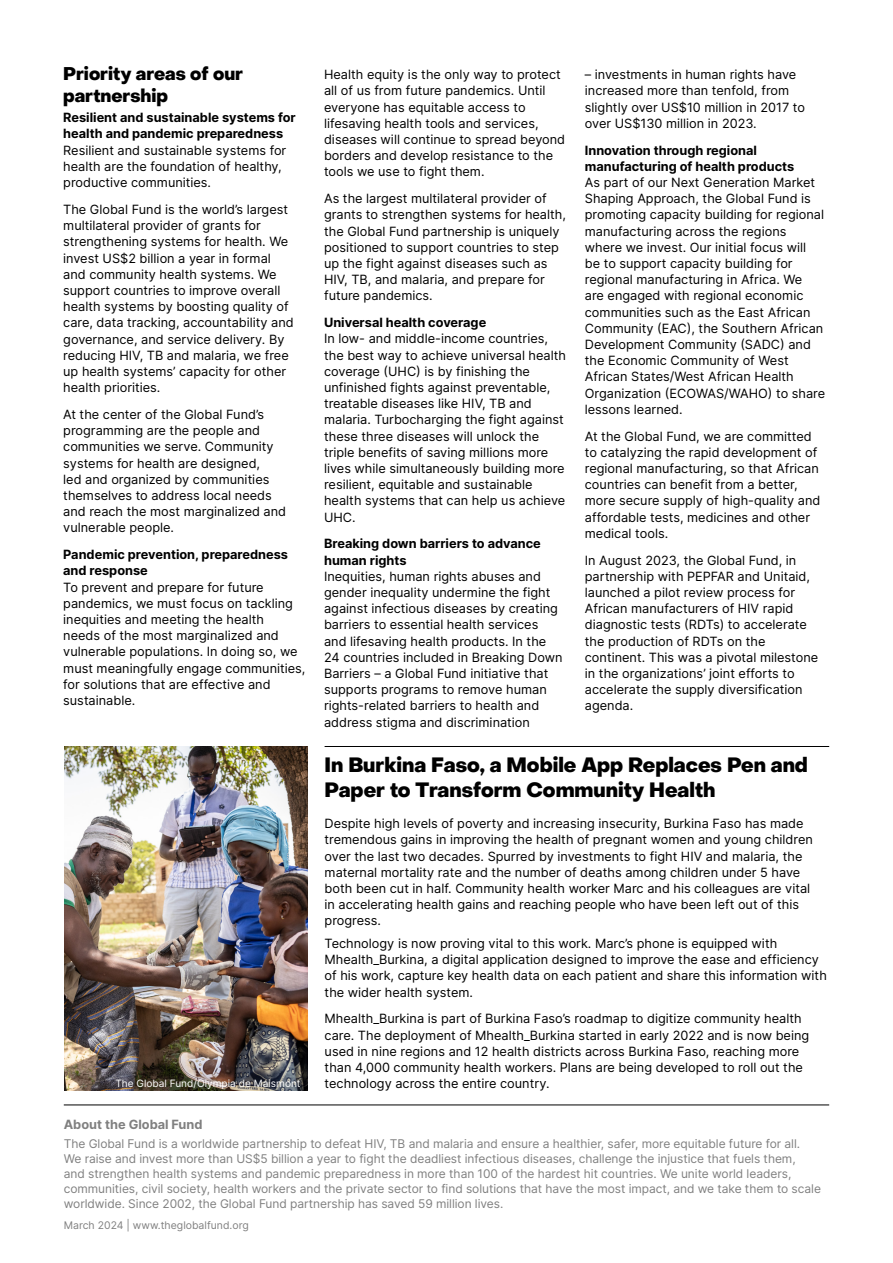
<style>
.page{position:relative;width:893px;height:1263px;background:#fff}
.page>*{position:absolute;margin:0;border:0;box-sizing:border-box;transform-origin:0 0}
.Sub_12_rule{font:800 20.25px/24.8px "Object Sans";color:#000}
.Sub_12{font:800 18px/21.6px "Object Sans";color:#000}
.Text{font:12.75px/16.2px "Inter";color:#000}
.Sub_12_rule-2{font:12.75px/16.2px "Inter";color:#000}
.Sub_8_5{font:700 12.75px/16.2px "Inter";color:#000}
.Text-2{font:700 12.75px "Inter";color:#808080}
.Text-3{font:12px/15px "Inter";letter-spacing:-.005em;color:#808080}
.t1{font:10.5px "Inter";color:#808080}
.Head_14{font:10.2px "Inter";color:#fff}
</style>
<div class="page">
<hr style="left:64px;top:1105px;width:765px;height:1px;background:#000">
<hr style="left:325px;top:746px;width:504px;height:1px;background:#000">
<img style="left:64px;top:746px;width:243px;height:345px">
<p class="Sub_12" style="left:63px;top:64px;width:181px">Priority areas of our partnership</p>
<p class="Sub_8_5" style="left:63px;top:109px;width:234px">Resilient and sustainable systems for health and pandemic preparedness</p>
<p class="Text" style="left:63px;top:142px;width:225px">Resilient and sustainable systems for health are the foundation of healthy, productive communities.</p>
<p class="Text" style="left:63px;top:201px;width:232px">The Global Fund is the world’s largest multilateral provider of grants for strengthening systems for health. We invest US$2 billion a year in formal and community health systems. We support countries to improve overall health systems by boosting quality of care, data tracking, accountability and governance, and service delivery. By reducing HIV, TB and malaria, we free up health systems’ capacity for other health priorities.</p>
<p class="Text" style="left:63px;top:406px;width:224px">At the center of the Global Fund’s programming are the people and communities we serve. Community systems for health are designed,<br>led and organized by communities themselves to address local needs and reach the most marginalized and vulnerable people.</p>
<p class="Sub_8_5" style="left:63px;top:546px;width:226px">Pandemic prevention, preparedness and response</p>
<p class="Text" style="left:63px;top:579px;width:244px">To prevent and prepare for future pandemics, we must focus on tackling inequities and meeting the health<br>needs of the most marginalized and vulnerable populations. In doing so, we must meaningfully engage communities, for solutions that are effective and sustainable.</p>
<p class="Text" style="left:324px;top:66px;width:243px">Health equity is the only way to protect all of us from future pandemics. Until everyone has equitable access to lifesaving health tools and services, diseases will continue to spread beyond borders and develop resistance to the tools we use to fight them.</p>
<p class="Text" style="left:324px;top:190px;width:244px">As the largest multilateral provider of grants to strengthen systems for health, the Global Fund partnership is uniquely positioned to support countries to step up the fight against diseases such as HIV, TB, and malaria, and prepare for future pandemics.</p>
<p class="Sub_8_5" style="left:324px;top:314px;width:164px">Universal health coverage</p>
<p class="Text" style="left:324px;top:330px;width:244px">In low- and middle-income countries, the best way to achieve universal health coverage (UHC) is by finishing the unfinished fights against preventable, treatable diseases like HIV, TB and malaria. Turbocharging the fight against these three diseases will unlock the triple benefits of saving millions more lives while simultaneously building more resilient, equitable and sustainable health systems that can help us achieve UHC.</p>
<p class="Sub_8_5" style="left:324px;top:535px;width:218px">Breaking down barriers to advance human rights</p>
<p class="Text" style="left:324px;top:568px;width:240px">Inequities, human rights abuses and gender inequality undermine the fight against infectious diseases by creating barriers to essential health services and lifesaving health products. In the 24 countries included in Breaking Down Barriers – a Global Fund initiative that supports programs to remove human rights-related barriers to health and address stigma and discrimination</p>
<p class="Text" style="left:585px;top:66px;width:222px">– investments in human rights have increased more than tenfold, from slightly over US$10 million in 2017 to over US$130 million in 2023.</p>
<p class="Sub_8_5" style="left:585px;top:141px;width:211px">Innovation through regional manufacturing of health products</p>
<p class="Text" style="left:585px;top:174px;width:242px">As part of our Next Generation Market Shaping Approach, the Global Fund is promoting capacity building for regional manufacturing across the regions where we invest. Our initial focus will<br>be to support capacity building for regional manufacturing in Africa. We<br>are engaged with regional economic communities such as the East African Community (EAC), the Southern African Development Community (SADC) and the Economic Community of West African States/West African Health Organization (ECOWAS/WAHO) to share lessons learned.</p>
<p class="Text" style="left:585px;top:428px;width:237px">At the Global Fund, we are committed to catalyzing the rapid development of regional manufacturing, so that African countries can benefit from a better, more secure supply of high-quality and affordable tests, medicines and other medical tools.</p>
<p class="Text" style="left:585px;top:552px;width:235px">In August 2023, the Global Fund, in partnership with PEPFAR and Unitaid, launched a pilot review process for African manufacturers of HIV rapid diagnostic tests (RDTs) to accelerate the production of RDTs on the continent. This was a pivotal milestone in the organizations’ joint efforts to accelerate the supply diversification agenda.</p>
<p class="Sub_12_rule" style="left:325px;top:753px;width:485px">In Burkina Faso, a Mobile App Replaces Pen and<br>Paper to Transform Community Health</p>
<p class="Sub_12_rule-2" style="left:325px;top:815px;width:490px">Despite high levels of poverty and increasing insecurity, Burkina Faso has made tremendous gains in improving the health of pregnant women and young children over the last two decades. Spurred by investments to fight HIV and malaria, the maternal mortality rate and the number of deaths among children under 5 have both been cut in half. Community health worker Marc and his colleagues are vital in accelerating health gains and reaching people who have been left out of this progress.</p>
<p class="Text" style="left:325px;top:935px;width:504px">Technology is now proving vital to this work. Marc’s phone is equipped with Mhealth_Burkina, a digital application designed to improve the ease and efficiency of his work, capture key health data on each patient and share this information with the wider health system.</p>
<p class="Text" style="left:325px;top:1010px;width:486px">Mhealth_Burkina is part of Burkina Faso’s roadmap to digitize community health care. The deployment of Mhealth_Burkina started in early 2022 and is now being used in nine regions and 12 health districts across Burkina Faso, reaching more than 4,000 community health workers. Plans are being developed to roll out the</p>
<p class="Head_14" style="left:115px;top:1076px;width:187px">The Global Fund/Olympia de Maismont</p>
<p class="Text" style="left:325px;top:1075px;width:226px">technology across the entire country.</p>
<p class="Text-2" style="left:64px;top:1114px;width:140px">About the Global Fund</p>
<p class="Text-3" style="left:64px;top:1136px;width:759px">The Global Fund is a worldwide partnership to defeat HIV, TB and malaria and ensure a healthier, safer, more equitable future for all.<br>We raise and invest more than US$5 billion a year to fight the deadliest infectious diseases, challenge the injustice that fuels them,<br>and strengthen health systems and pandemic preparedness in more than 100 of the hardest hit countries. We unite world leaders, communities, civil society, health workers and the private sector to find solutions that have the most impact, and we take them to scale worldwide. Since 2002, the Global Fund partnership has saved 59 million lives.</p>
<p class="t1" style="left:64px;top:1217px;width:187px">March 2024 | www.theglobalfund.org</p>
</div>
